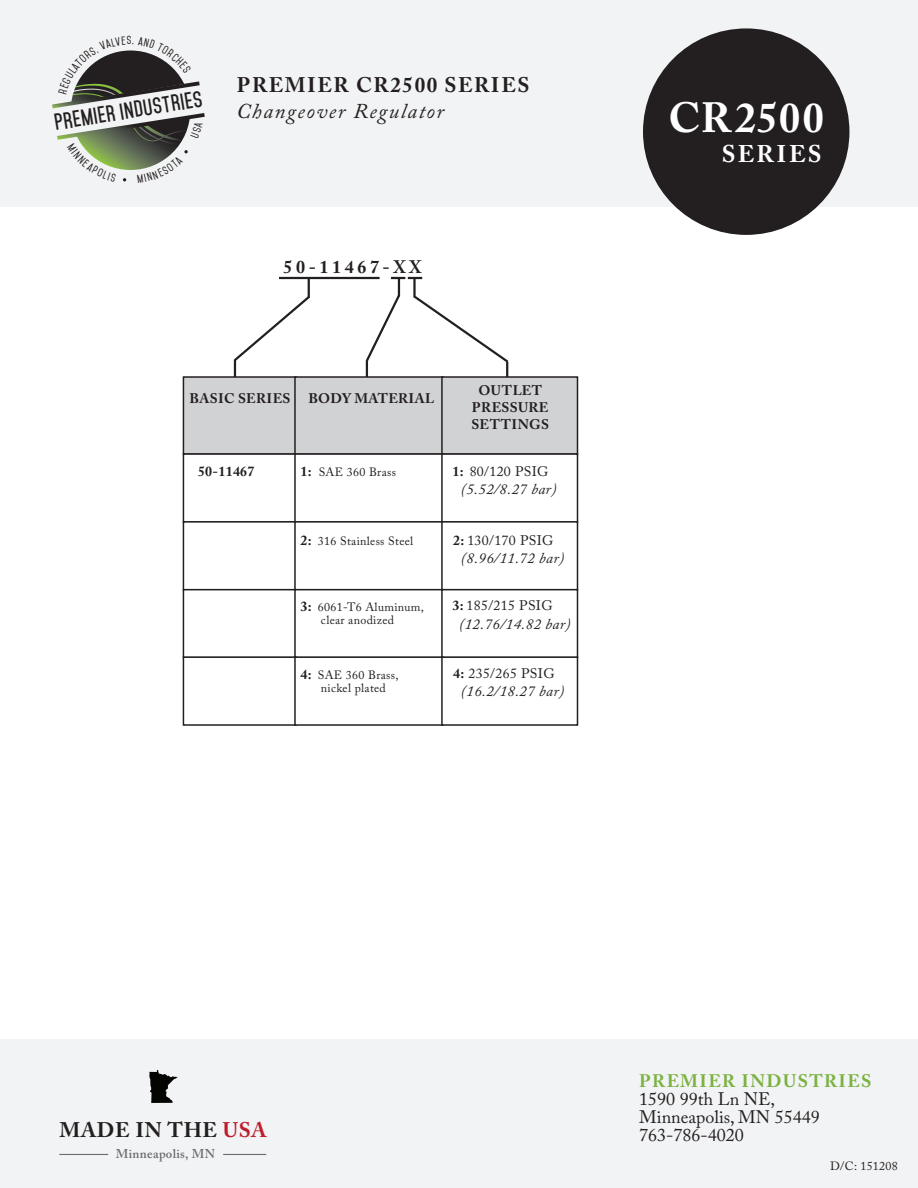
<style>
.page{position:relative;width:918px;height:1188px;background:#fff}
.page>*{position:absolute;margin:0;border:0;box-sizing:border-box;transform-origin:0 0}
.t1{font:700 42px "Adobe Caslon Pro";letter-spacing:.03em;color:#fff}
.t2{font:700 24px "Adobe Caslon Pro";letter-spacing:.09em;color:#fff}
.t3{font:700 21px "Adobe Caslon Pro";letter-spacing:.065em;color:#231f20}
.t4{font:italic 21px "Adobe Caslon Pro";letter-spacing:.075em;color:#231f20}
.t5{font:700 21px "Adobe Caslon Pro";letter-spacing:.03em;color:#231f20}
.t6{font:700 19.95px "Mohave";color:#231f20}
.t7{font:18px/18px "Adobe Caslon Pro";color:#231f20}
.t8{font:700 18px "Adobe Caslon Pro";letter-spacing:.075em;color:#7bb241}
.t9{font:700 18px "Adobe Caslon Pro";letter-spacing:.2em;color:#231f20}
.t10{font:italic 15px "Adobe Caslon Pro";letter-spacing:.025em;color:#231f20}
.t11{font:700 13.8px/17px "Adobe Caslon Pro";letter-spacing:.025em;color:#231f20;text-align:center}
.t12{font:13.8px "Adobe Caslon Pro";letter-spacing:.025em;color:#231f20}
.t13{font:600 12.75px "Adobe Caslon Pro";letter-spacing:.025em;color:#6c6d70}
.t14{font:12px/13.5px "Adobe Caslon Pro";letter-spacing:.025em;color:#231f20}
.s1{font-weight:700;font-size:13.8px}
.s2{font-weight:700}
.s3{color:#be1d2c}
</style>
<div class="page">
<div style="left:0;top:0;width:918px;height:207px;background:#f2f3f4"></div>
<div style="left:0;top:1039px;width:918px;height:149px;background:#f2f3f4"></div>
<div style="left:183px;top:376px;width:114px;height:79px;background:#d1d2d4;border:2px solid #231f20"></div>
<div style="left:294px;top:376px;width:150px;height:79px;background:#d1d2d4;border:2px solid #231f20"></div>
<div style="left:441px;top:376px;width:137px;height:79px;background:#d1d2d4;border:2px solid #231f20"></div>
<div style="left:183px;top:453px;width:114px;height:70px;background:#fff;border:2px solid #231f20"></div>
<div style="left:294px;top:453px;width:150px;height:70px;background:#fff;border:2px solid #231f20"></div>
<div style="left:441px;top:453px;width:137px;height:70px;background:#fff;border:2px solid #231f20"></div>
<div style="left:183px;top:521px;width:114px;height:69px;background:#fff;border:2px solid #231f20"></div>
<div style="left:294px;top:521px;width:150px;height:69px;background:#fff;border:2px solid #231f20"></div>
<div style="left:441px;top:521px;width:137px;height:69px;background:#fff;border:2px solid #231f20"></div>
<div style="left:183px;top:589px;width:114px;height:69px;background:#fff;border:2px solid #231f20"></div>
<div style="left:294px;top:589px;width:150px;height:69px;background:#fff;border:2px solid #231f20"></div>
<div style="left:441px;top:589px;width:137px;height:69px;background:#fff;border:2px solid #231f20"></div>
<div style="left:183px;top:656px;width:114px;height:70px;background:#fff;border:2px solid #231f20"></div>
<div style="left:294px;top:656px;width:150px;height:70px;background:#fff;border:2px solid #231f20"></div>
<div style="left:441px;top:656px;width:137px;height:70px;background:#fff;border:2px solid #231f20"></div>
<hr style="left:279px;top:277px;width:101px;height:2px;background:#231f20">
<hr style="left:308px;top:278px;width:2px;height:20px;background:#231f20">
<svg style="left:232px;top:294px;width:80px;height:83px"></svg>
<svg style="left:364px;top:277px;width:147px;height:100px"></svg>
<div style="left:643px;top:28px;width:206px;height:207px;background:#231f20;border-radius:50%"></div>
<hr style="left:59px;top:1154px;width:49px;height:1px;background:#6c6d70">
<hr style="left:223px;top:1154px;width:43px;height:1px;background:#6c6d70">
<svg style="left:149px;top:1070px;width:29px;height:33px"></svg>
<svg style="left:52px;top:50px;width:153px;height:132px"></svg>
<h3 class="t6" style="left:53px;top:110px;width:151px;rotate:-9deg">PREMIER INDUSTRIES</h3>
<h3 class="t3" style="left:237px;top:73px;width:294px">PREMIER CR2500 SERIES</h3>
<h3 class="t4" style="left:236px;top:98px;width:209px">Changeover Regulator</h3>
<h3 class="t9" style="left:284px;top:256px;width:139px">50-11467-XX</h3>
<p class="t11" style="left:189px;top:389px;width:103px">BASIC SERIES</p>
<p class="t11" style="left:308px;top:389px;width:127px">BODY MATERIAL</p>
<p class="t11" style="left:471px;top:382px;width:79px">OUTLET<br>PRESSURE<br>SETTINGS</p>
<p class="t11" style="left:198px;top:462px;width:58px">50-11467</p>
<p class="t14" style="left:301px;top:465px;width:97px"><span class="s1">1:</span> SAE 360 Brass</p>
<p class="t14" style="left:301px;top:534px;width:114px"><span class="s1">2:</span> 316 Stainless Steel</p>
<p class="t14" style="left:321px;top:600px;width:105px;text-indent:-20px"><span class="s1">3:</span> 6061-T6 Aluminum, clear anodized</p>
<p class="t14" style="left:321px;top:668px;width:79px;text-indent:-20px"><span class="s1">4:</span> SAE 360 Brass, nickel plated</p>
<p class="t12" style="left:452px;top:463px;width:98px"><span class="s2">1:</span> 80/120 PSIG</p>
<p class="t10" style="left:461px;top:480px;width:97px">(5.52/8.27 bar)</p>
<p class="t12" style="left:453px;top:532px;width:102px"><span class="s2">2:</span> 130/170 PSIG</p>
<p class="t10" style="left:461px;top:549px;width:105px">(8.96/11.72 bar)</p>
<p class="t12" style="left:452px;top:597px;width:102px"><span class="s2">3:</span> 185/215 PSIG</p>
<p class="t10" style="left:459px;top:615px;width:113px">(12.76/14.82 bar)</p>
<p class="t12" style="left:453px;top:665px;width:103px"><span class="s2">4:</span> 235/265 PSIG</p>
<p class="t10" style="left:461px;top:682px;width:105px">(16.2/18.27 bar)</p>
<h1 class="t1" style="left:669px;top:93px;width:157px">CR2500</h1>
<h2 class="t2" style="left:722px;top:140px;width:101px">SERIES</h2>
<h3 class="t8" style="left:639px;top:1070px;width:234px">PREMIER INDUSTRIES</h3>
<h3 class="t7" style="left:639px;top:1089px;width:182px">1590 99th Ln NE,<br>Minneapolis, MN 55449</h3>
<h3 class="t5" style="left:60px;top:1117px;width:209px">MADE IN THE <span class="s3">USA</span></h3>
<h3 class="t7" style="left:639px;top:1125px;width:106px">763-786-4020</h3>
<p class="t13" style="left:116px;top:1146px;width:101px">Minneapolis, MN</p>
<p class="t14" style="left:830px;top:1159px;width:69px">D/C: 151208</p>
</div>
